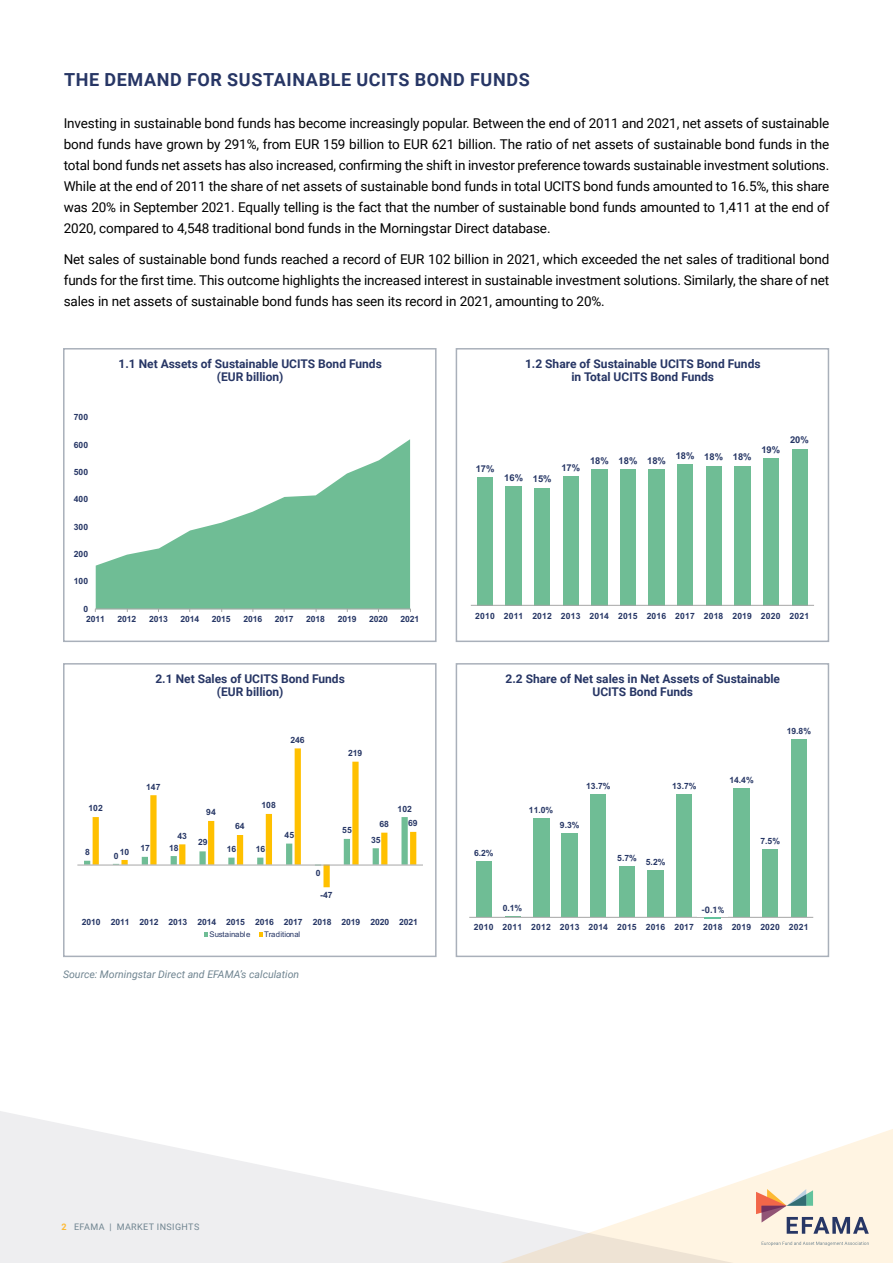
<style>
.page{position:relative;width:893px;height:1263px;background:#fff}
.page>*{position:absolute;margin:0;border:0;box-sizing:border-box;transform-origin:0 0}
.t1{font:700 18px "Roboto";letter-spacing:.035em;color:#273665}
.t2{font:13.5px/21px "Roboto";letter-spacing:-.01em;color:#000;text-align:justify}
.t3{font:700 12px/13.5px "Roboto";color:#273665;text-align:center}
.t4{font:italic 10.5px "Roboto";color:#6f8490}
.t5{font:700 9.3px "Arial";color:#263665}
.t6{font:9px "Roboto";letter-spacing:.045em;color:#6f8490}
.t7{font:700 9px "Roboto";color:#273665}
.t8{font:700 8.55px "Arial";color:#263665}
.t9{font:700 8.55px "Arial";letter-spacing:.02em;color:#263665}
.t10{font:7.8px "Arial";letter-spacing:-.005em;color:#263665}
.s1{font-weight:700;color:#fdb933}
</style>
<div class="page">
<svg style="left:734px;top:1129px;width:159px;height:134px;fill:#fff4e2"></svg>
<svg style="left:0;top:1111px;width:734px;height:152px;fill:#f5f4f0"></svg>
<svg style="left:762px;top:1241px;width:107px;height:5px"></svg>
<svg style="left:756px;top:1189px;width:113px;height:45px;background:#d5c7be"></svg>
<div style="left:63px;top:348px;width:374px;height:294px;border:2px solid #a9b0ba"></div>
<div style="left:63px;top:663px;width:374px;height:294px;border:2px solid #a9b0ba"></div>
<div style="left:456px;top:348px;width:373px;height:294px;border:2px solid #a9b0ba"></div>
<div style="left:456px;top:663px;width:373px;height:294px;border:2px solid #a9b0ba"></div>
<svg style="left:84px;top:748px;width:332px;height:139px"></svg>
<hr style="left:77px;top:865px;width:346px;height:1px;background:#a6a6a6">
<svg style="left:204px;top:932px;width:4px;height:5px"></svg>
<svg style="left:259px;top:932px;width:4px;height:5px"></svg>
<svg style="left:96px;top:439px;width:314px;height:170px;fill:#6fbd95"></svg>
<hr style="left:95px;top:609px;width:315px;height:1px;background:#a6a6a6">
<div style="left:477px;top:477px;width:16px;height:129px;background:#6fbd95"></div>
<div style="left:505px;top:486px;width:17px;height:120px;background:#6fbd95"></div>
<div style="left:534px;top:489px;width:16px;height:117px;background:#6fbd95"></div>
<div style="left:563px;top:476px;width:16px;height:130px;background:#6fbd95"></div>
<div style="left:591px;top:469px;width:17px;height:137px;background:#6fbd95"></div>
<div style="left:620px;top:469px;width:16px;height:137px;background:#6fbd95"></div>
<div style="left:648px;top:469px;width:17px;height:137px;background:#6fbd95"></div>
<div style="left:677px;top:464px;width:16px;height:142px;background:#6fbd95"></div>
<div style="left:706px;top:466px;width:16px;height:140px;background:#6fbd95"></div>
<div style="left:734px;top:466px;width:16px;height:140px;background:#6fbd95"></div>
<div style="left:763px;top:458px;width:15px;height:148px;background:#6fbd95"></div>
<div style="left:792px;top:450px;width:15px;height:156px;background:#6fbd95"></div>
<hr style="left:471px;top:605px;width:343px;height:1px;background:#a6a6a6">
<div style="left:476px;top:861px;width:15px;height:56px;background:#6fbd95"></div>
<svg style="left:505px;top:916px;width:15px;height:1px"></svg>
<div style="left:533px;top:819px;width:16px;height:98px;background:#6fbd95"></div>
<div style="left:562px;top:833px;width:16px;height:84px;background:#6fbd95"></div>
<div style="left:591px;top:794px;width:15px;height:123px;background:#6fbd95"></div>
<div style="left:619px;top:866px;width:16px;height:51px;background:#6fbd95"></div>
<div style="left:647px;top:870px;width:17px;height:47px;background:#6fbd95"></div>
<div style="left:676px;top:794px;width:16px;height:123px;background:#6fbd95"></div>
<div style="left:733px;top:788px;width:17px;height:129px;background:#6fbd95"></div>
<div style="left:762px;top:850px;width:16px;height:67px;background:#6fbd95"></div>
<div style="left:791px;top:740px;width:16px;height:177px;background:#6fbd95"></div>
<hr style="left:469px;top:917px;width:344px;height:1px;background:#a6a6a6">
<svg style="left:705px;top:917px;width:16px;height:2px"></svg>
<p class="t1" style="left:64px;top:66px;width:467px">THE DEMAND FOR SUSTAINABLE UCITS BOND FUNDS</p>
<p class="t2" style="left:64px;top:112px;width:767px">Investing in sustainable bond funds has become increasingly popular. Between the end of 2011 and 2021, net assets of sustainable bond funds have grown by 291%, from EUR 159 billion to EUR 621 billion. The ratio of net assets of sustainable bond funds in the total bond funds net assets has also increased, confirming the shift in investor preference towards sustainable investment solutions.<br>While at the end of 2011 the share of net assets of sustainable bond funds in total UCITS bond funds amounted to 16.5%, this share was 20% in September 2021. Equally telling is the fact that the number of sustainable bond funds amounted to 1,411 at the end of 2020, compared to 4,548 traditional bond funds in the Morningstar Direct database.</p>
<p class="t2" style="left:64px;top:248px;width:767px">Net sales of sustainable bond funds reached a record of EUR 102 billion in 2021, which exceeded the net sales of traditional bond funds for the first time. This outcome highlights the increased interest in sustainable investment solutions. Similarly, the share of net sales in net assets of sustainable bond funds has seen its record in 2021, amounting to 20%.</p>
<p class="t8" style="left:74px;top:411px;width:16px">700</p>
<p class="t8" style="left:74px;top:439px;width:16px">600</p>
<p class="t8" style="left:74px;top:466px;width:16px">500</p>
<p class="t8" style="left:74px;top:493px;width:16px">400</p>
<p class="t8" style="left:74px;top:521px;width:16px">300</p>
<p class="t8" style="left:74px;top:548px;width:16px">200</p>
<p class="t8" style="left:74px;top:575px;width:16px">100</p>
<p class="t8" style="left:84px;top:603px;width:6px">0</p>
<p class="t3" style="left:118px;top:356px;width:265px">1.1 Net Assets of Sustainable UCITS Bond Funds</p>
<p class="t3" style="left:217px;top:370px;width:68px">(EUR billion)</p>
<p class="t8" style="left:86px;top:613px;width:20px">2011</p>
<p class="t8" style="left:118px;top:613px;width:20px">2012</p>
<p class="t8" style="left:149px;top:613px;width:20px">2013</p>
<p class="t8" style="left:180px;top:613px;width:20px">2014</p>
<p class="t8" style="left:212px;top:613px;width:20px">2015</p>
<p class="t8" style="left:243px;top:613px;width:20px">2016</p>
<p class="t8" style="left:275px;top:613px;width:20px">2017</p>
<p class="t8" style="left:306px;top:613px;width:20px">2018</p>
<p class="t8" style="left:338px;top:613px;width:20px">2019</p>
<p class="t8" style="left:369px;top:613px;width:20px">2020</p>
<p class="t8" style="left:401px;top:613px;width:20px">2021</p>
<p class="t3" style="left:155px;top:671px;width:191px">2.1 Net Sales of UCITS Bond Funds</p>
<p class="t3" style="left:217px;top:685px;width:68px">(EUR billion)</p>
<p class="t8" style="left:146px;top:781px;width:16px">147</p>
<p class="t8" style="left:290px;top:734px;width:16px">246</p>
<p class="t8" style="left:348px;top:747px;width:16px">219</p>
<p class="t8" style="left:262px;top:799px;width:16px">108</p>
<p class="t8" style="left:88px;top:802px;width:16px">102</p>
<p class="t8" style="left:398px;top:802px;width:16px">102</p>
<p class="t8" style="left:120px;top:845px;width:11px">10</p>
<p class="t8" style="left:206px;top:806px;width:11px">94</p>
<p class="t8" style="left:379px;top:818px;width:11px">68</p>
<p class="t8" style="left:408px;top:817px;width:11px">69</p>
<p class="t8" style="left:235px;top:820px;width:11px">64</p>
<p class="t8" style="left:342px;top:824px;width:11px">55</p>
<p class="t8" style="left:285px;top:829px;width:11px">45</p>
<p class="t8" style="left:177px;top:830px;width:11px">43</p>
<p class="t8" style="left:371px;top:834px;width:11px">35</p>
<p class="t8" style="left:198px;top:836px;width:11px">29</p>
<p class="t8" style="left:140px;top:842px;width:11px">17</p>
<p class="t8" style="left:169px;top:841px;width:11px">18</p>
<p class="t8" style="left:227px;top:843px;width:11px">16</p>
<p class="t8" style="left:256px;top:843px;width:11px">16</p>
<p class="t8" style="left:85px;top:846px;width:6px">8</p>
<p class="t8" style="left:114px;top:850px;width:6px">0</p>
<p class="t8" style="left:316px;top:867px;width:6px">0</p>
<p class="t8" style="left:320px;top:889px;width:14px">-47</p>
<p class="t8" style="left:82px;top:916px;width:338px">2010 2011 2012 2013 2014 2015 2016 2017 2018 2019 2020 2021</p>
<p class="t10" style="left:209px;top:929px;width:42px">Sustainable</p>
<p class="t10" style="left:264px;top:929px;width:38px">Traditional</p>
<p class="t4" style="left:63px;top:967px;width:238px">Source: Morningstar Direct and EFAMA’s calculation</p>
<p class="t3" style="left:525px;top:356px;width:237px">1.2 Share of Sustainable UCITS Bond Funds in Total UCITS Bond Funds</p>
<p class="t5" style="left:476px;top:462px;width:20px">17%</p>
<p class="t5" style="left:504px;top:472px;width:49px">16% 15%</p>
<p class="t5" style="left:561px;top:461px;width:20px">17%</p>
<p class="t5" style="left:590px;top:454px;width:77px">18% 18% 18%</p>
<p class="t5" style="left:676px;top:450px;width:77px">18% 18% 18%</p>
<p class="t5" style="left:761px;top:443px;width:20px">19%</p>
<p class="t5" style="left:790px;top:434px;width:20px">20%</p>
<p class="t9" style="left:475px;top:610px;width:335px">2010 2011 2012 2013 2014 2015 2016 2017 2018 2019 2020 2021</p>
<p class="t3" style="left:505px;top:671px;width:276px">2.2 Share of Net sales in Net Assets of Sustainable<br>UCITS Bond Funds</p>
<p class="t8" style="left:787px;top:725px;width:26px">19.8%</p>
<p class="t8" style="left:474px;top:847px;width:21px">6.2%</p>
<p class="t8" style="left:529px;top:804px;width:26px">11.0%</p>
<p class="t8" style="left:586px;top:780px;width:26px">13.7%</p>
<p class="t8" style="left:560px;top:819px;width:21px">9.3%</p>
<p class="t8" style="left:672px;top:780px;width:26px">13.7%</p>
<p class="t8" style="left:617px;top:852px;width:21px">5.7%</p>
<p class="t8" style="left:646px;top:856px;width:21px">5.2%</p>
<p class="t8" style="left:729px;top:774px;width:26px">14.4%</p>
<p class="t8" style="left:760px;top:835px;width:21px">7.5%</p>
<p class="t8" style="left:503px;top:902px;width:21px">0.1%</p>
<p class="t8" style="left:703px;top:902px;width:21px">0.1%</p>
<p class="t7" style="left:701px;top:904px;width:25px">-0.1%</p>
<p class="t9" style="left:474px;top:921px;width:336px">2010 2011 2012 2013 2014 2015 2016 2017 2018 2019 2020 2021</p>
<p class="t6" style="left:62px;top:1220px;width:139px"><span class="s1">2</span> EFAMA | MARKET INSIGHTS</p>
</div>
